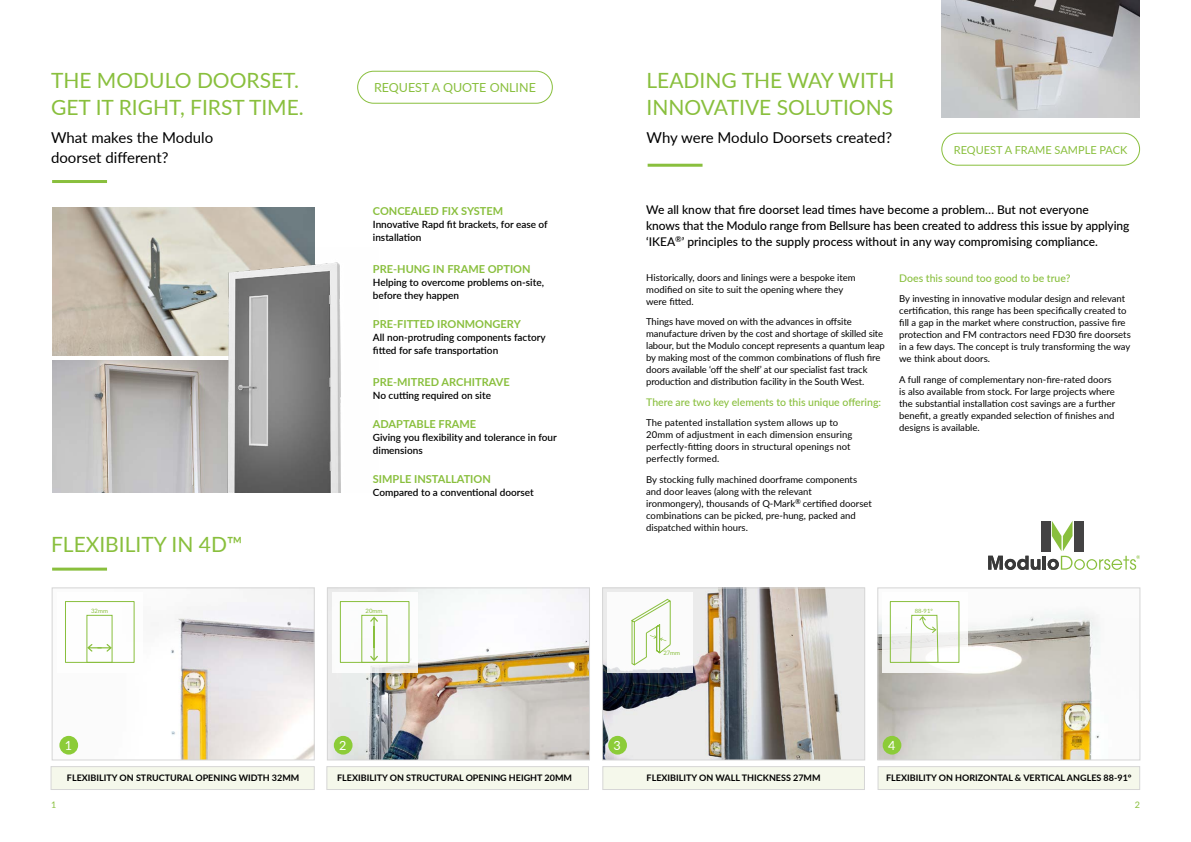
<style>
.page{position:relative;width:1191px;height:842px;background:#fff}
.page>*{position:absolute;margin:0;border:0;box-sizing:border-box;transform-origin:0 0}
.t1{font:21px/27px "Lato";color:#89bf3d}
.t2{font:15px/20px "Lato";color:#000}
.t3{font:12.6px "Lato";color:#fff}
.t4{font:12.5px "Lato";color:#89bf3d}
.t5{font:500 12px/16px "Lato";letter-spacing:-.005em;color:#000}
.t6{font:700 11px "Lato";color:#89bf3d}
.t7{font:11px "Lato";color:#89bf3d}
.t8{font:500 10.5px "Lato";color:#89bf3d}
.t9{font:600 10px/13px "Lato";color:#000}
.t10{font:9.5px/12px "Lato";color:#000}
.t11{font:700 9px "Lato";color:#000}
.t12{font:9px "Lato";color:#89bf3d}
.t13{font:6px "Lato";color:#89bf3d}
.t14{font:5.9px "Lato";color:#89bf3d}
</style>
<div class="page">
<div style="left:1040px;top:521px;width:10px;height:30px;background:#444344"></div>
<svg style="left:988px;top:556px;width:52px;height:14px"></svg>
<hr style="left:1042px;top:556px;width:3px;height:14px;background:#393939">
<svg style="left:1047px;top:521px;width:93px;height:49px"></svg>
<img style="left:941px;top:0;width:199px;height:118px">
<hr style="left:52px;top:180px;width:55px;height:3px;background:#89bf3d">
<hr style="left:52px;top:568px;width:55px;height:3px;background:#89bf3d">
<hr style="left:647px;top:164px;width:55px;height:3px;background:#89bf3d">
<img style="left:52px;top:208px;width:262px;height:147px">
<img style="left:52px;top:361px;width:153px;height:132px">
<div style="left:357px;top:71px;width:196px;height:33px;border:1px solid #89bf3d;border-radius:16px"></div>
<div style="left:941px;top:133px;width:199px;height:33px;border:1px solid #89bf3d;border-radius:16px"></div>
<img style="left:205px;top:247px;width:136px;height:246px">
<div style="left:51px;top:766px;width:263px;height:24px;background:#f5f8eb;border:1px solid #d6d6d6"></div>
<div style="left:877px;top:766px;width:263px;height:24px;background:#f5f8eb;border:1px solid #d6d6d6"></div>
<div style="left:602px;top:766px;width:262px;height:24px;background:#f5f8eb;border:1px solid #d6d6d6"></div>
<div style="left:326px;top:766px;width:263px;height:24px;background:#f5f8eb;border:1px solid #d6d6d6"></div>
<img style="left:60px;top:590px;width:252px;height:168px">
<div style="left:52px;top:588px;width:262px;height:172px;border:1px solid #d6d6d6"></div>
<img style="left:604px;top:590px;width:259px;height:168px">
<div style="left:602px;top:588px;width:263px;height:172px;border:1px solid #d6d6d6"></div>
<img style="left:329px;top:590px;width:259px;height:168px">
<div style="left:327px;top:588px;width:263px;height:172px;border:1px solid #d6d6d6"></div>
<img style="left:879px;top:611px;width:221px;height:147px">
<div style="left:877px;top:588px;width:263px;height:172px;border:1px solid #d6d6d6"></div>
<div style="left:57px;top:592px;width:86px;height:81px;background:#fff"></div>
<div style="left:332px;top:592px;width:86px;height:81px;background:#fff"></div>
<div style="left:607px;top:592px;width:86px;height:81px;background:#fff"></div>
<svg style="left:882px;top:601px;width:86px;height:72px"></svg>
<div style="left:65px;top:601px;width:69px;height:62px;border:1px solid #89bf3d"></div>
<svg style="left:87px;top:644px;width:25px;height:8px"></svg>
<svg style="left:631px;top:599px;width:40px;height:66px"></svg>
<div style="left:361px;top:615px;width:26px;height:48px;border:1px solid #89bf3d"></div>
<div style="left:340px;top:601px;width:69px;height:62px;border:1px solid #89bf3d"></div>
<svg style="left:370px;top:616px;width:8px;height:10px"></svg>
<svg style="left:370px;top:648px;width:8px;height:13px"></svg>
<hr style="left:373px;top:626px;width:2px;height:22px;background:#89bf3d">
<div style="left:890px;top:601px;width:69px;height:62px;border:1px solid #89bf3d"></div>
<svg style="left:910px;top:615px;width:28px;height:48px"></svg>
<div style="left:59px;top:736px;width:19px;height:18px;background:#8ccc38;border-radius:50%"></div>
<div style="left:608px;top:736px;width:19px;height:18px;background:#8ccc38;border-radius:50%"></div>
<div style="left:334px;top:736px;width:18px;height:18px;background:#8ccc38;border-radius:50%"></div>
<div style="left:882px;top:736px;width:19px;height:18px;background:#8ccc38;border-radius:50%"></div>
<h1 class="t1" style="left:51px;top:66px;width:254px">THE MODULO DOORSET.<br>GET IT RIGHT, FIRST TIME.</h1>
<h2 class="t2" style="left:51px;top:127px;width:164px">What makes the Modulo doorset different?</h2>
<h1 class="t1" style="left:51px;top:530px;width:193px">FLEXIBILITY IN 4D™</h1>
<h3 class="t4" style="left:374px;top:79px;width:163px">REQUEST A QUOTE ONLINE</h3>
<p class="t6" style="left:373px;top:203px;width:132px">CONCEALED FIX SYSTEM</p>
<p class="t9" style="left:373px;top:218px;width:176px">Innovative Rapd fit brackets, for ease of installation</p>
<p class="t6" style="left:373px;top:261px;width:159px">PRE-HUNG IN FRAME OPTION</p>
<p class="t9" style="left:373px;top:276px;width:173px">Helping to overcome problems on-site, before they happen</p>
<p class="t6" style="left:373px;top:316px;width:149px">PRE-FITTED IRONMONGERY</p>
<p class="t9" style="left:373px;top:331px;width:174px">All non-protruding components factory fitted for safe transportation</p>
<p class="t6" style="left:373px;top:374px;width:138px">PRE-MITRED ARCHITRAVE</p>
<p class="t9" style="left:373px;top:389px;width:120px">No cutting required on site</p>
<p class="t6" style="left:373px;top:416px;width:105px">ADAPTABLE FRAME</p>
<p class="t9" style="left:373px;top:431px;width:185px">Giving you flexibility and tolerance in four dimensions</p>
<p class="t6" style="left:373px;top:471px;width:119px">SIMPLE INSTALLATION</p>
<p class="t9" style="left:373px;top:486px;width:162px">Compared to a conventional doorset</p>
<p class="t13" style="left:91px;top:606px;width:18px">32mm</p>
<p class="t13" style="left:365px;top:606px;width:18px">20mm</p>
<h1 class="t1" style="left:646px;top:66px;width:249px">LEADING THE WAY WITH<br>INNOVATIVE SOLUTIONS</h1>
<h2 class="t2" style="left:646px;top:127px;width:247px">Why were Modulo Doorsets created?</h2>
<p class="t7" style="left:954px;top:142px;width:175px">REQUEST A FRAME SAMPLE PACK</p>
<p class="t5" style="left:646px;top:201px;width:484px">We all know that fire doorset lead times have become a problem… But not everyone<br>knows that the Modulo range from Bellsure has been created to address this issue by applying ‘IKEA<sup>®</sup>’ principles to the supply process without in any way compromising compliance.</p>
<p class="t10" style="left:646px;top:271px;width:211px">Historically, doors and linings were a bespoke item modified on site to suit the opening where they were fitted.</p>
<p class="t10" style="left:646px;top:316px;width:240px">Things have moved on with the advances in offsite manufacture driven by the cost and shortage of skilled site labour, but the Modulo concept represents a quantum leap by making most of the common combinations of flush fire doors available ‘off the shelf’ at our specialist fast track production and distribution facility in the South West.</p>
<p class="t8" style="left:646px;top:395px;width:236px">There are two key elements to this unique offering:</p>
<p class="t10" style="left:646px;top:417px;width:208px">The patented installation system allows up to 20mm of adjustment in each dimension ensuring perfectly-fitting doors in structural openings not perfectly formed.</p>
<p class="t10" style="left:646px;top:473px;width:227px">By stocking fully machined doorframe components and door leaves (along with the relevant<br>ironmongery), thousands of Q-Mark<sup>®</sup> certified doorset combinations can be picked, pre-hung, packed and dispatched within hours.</p>
<p class="t8" style="left:899px;top:270px;width:173px">Does this sound too good to be true?</p>
<p class="t10" style="left:899px;top:292px;width:233px">By investing in innovative modular design and relevant certification, this range has been specifically created to fill a gap in the market where construction, passive fire protection and FM contractors need FD30 fire doorsets in a few days. The concept is truly transforming the way we think about doors.</p>
<p class="t10" style="left:899px;top:373px;width:217px">A full range of complementary non-fire-rated doors is also available from stock. For large projects where the substantial installation cost savings are a further benefit, a greatly expanded selection of finishes and designs is available.</p>
<p class="t13" style="left:663px;top:649px;width:18px">27mm</p>
<p class="t14" style="left:914px;top:607px;width:20px">88-91°</p>
<h3 class="t3" style="left:65px;top:736px;width:9px">1</h3>
<h3 class="t3" style="left:339px;top:736px;width:9px">2</h3>
<h3 class="t3" style="left:613px;top:736px;width:9px">3</h3>
<h3 class="t3" style="left:888px;top:736px;width:9px">4</h3>
<p class="t11" style="left:67px;top:771px;width:234px">FLEXIBILITY ON STRUCTURAL OPENING WIDTH 32MM</p>
<p class="t11" style="left:337px;top:771px;width:236px">FLEXIBILITY ON STRUCTURAL OPENING HEIGHT 20MM</p>
<p class="t11" style="left:646px;top:771px;width:175px">FLEXIBILITY ON WALL THICKNESS 27MM</p>
<p class="t11" style="left:886px;top:771px;width:247px">FLEXIBILITY ON HORIZONTAL &amp; VERTICAL ANGLES 88-91°</p>
<p class="t12" style="left:51px;top:798px;width:7px">1</p>
<p class="t12" style="left:1134px;top:798px;width:7px">2</p>
</div>
